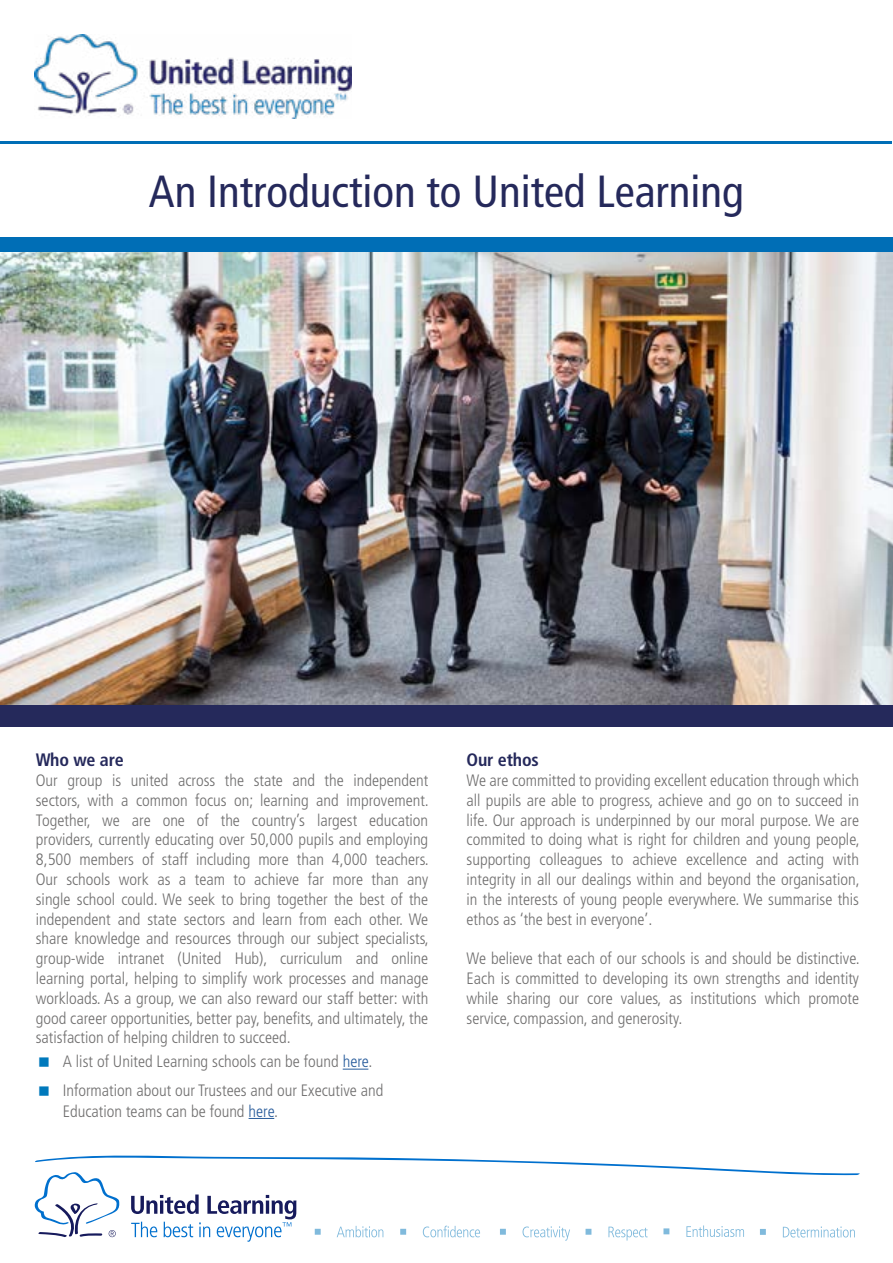
<style>
.page{position:relative;width:893px;height:1263px;background:#fff}
.page>*{position:absolute;margin:0;border:0;box-sizing:border-box;transform-origin:0 0}
.t1{font:condensed 45px "Frutiger LT";color:#25295b}
.t2{font:700 condensed 18px "Frutiger LT";letter-spacing:-.01em;color:#25295b}
.t3{font:300 condensed 16.5px/19.8px "Frutiger LT";color:#706f6f;text-align:justify}
.s1{color:#275b9b}
</style>
<div class="page">
<img style="left:0;top:252px;width:892px;height:454px">
<img style="left:35px;top:34px;width:317px;height:85px">
<hr style="left:0;top:142px;width:891px;height:2px;background:#006eb6">
<div style="left:1px;top:238px;width:892px;height:14px;background:#006eb6"></div>
<svg style="left:35px;top:1155px;width:825px;height:87px"></svg>
<div style="left:0;top:706px;width:892px;height:21px;background:#25295b"></div>
<svg style="left:343px;top:1069px;width:25px;height:1px"></svg>
<svg style="left:249px;top:1118px;width:25px;height:1px"></svg>
<h1 class="t1" style="left:149px;top:165px;width:596px">An Introduction to United Learning</h1>
<p class="t2" style="left:36px;top:749px;width:89px">Who we are</p>
<p class="t3" style="left:36px;top:771px;width:395px">Our group is united across the state and the independent sectors, with a common focus on; learning and improvement.<br>Together, we are one of the country’s largest education providers, currently educating over 50,000 pupils and employing 8,500 members of staff including more than 4,000 teachers.<br>Our schools work as a team to achieve far more than any single school could. We seek to bring together the best of the independent and state sectors and learn from each other. We share knowledge and resources through our subject specialists, group-wide intranet (United Hub), curriculum and online learning portal, helping to simplify work processes and manage workloads. As a group, we can also reward our staff better: with good career opportunities, better pay, benefits, and ultimately, the satisfaction of helping children to succeed.</p>
<p class="t3" style="left:63px;top:1048px;width:322px;line-height:28.3px">A list of United Learning schools can be found <span class="s1">here</span>.<br>Information about our Trustees and our Executive and</p>
<p class="t3" style="left:63px;top:1101px;width:217px">Education teams can be found <span class="s1">here</span>.</p>
<p class="t2" style="left:467px;top:749px;width:74px">Our ethos</p>
<p class="t3" style="left:467px;top:771px;width:395px">We are committed to providing excellent education through which all pupils are able to progress, achieve and go on to succeed in life. Our approach is underpinned by our moral purpose. We are commited to doing what is right for children and young people, supporting colleagues to achieve excellence and acting with integrity in all our dealings within and beyond the organisation, in the interests of young people everywhere. We summarise this ethos as ‘the best in everyone’.</p>
<p class="t3" style="left:467px;top:949px;width:395px">We believe that each of our schools is and should be distinctive.<br>Each is committed to developing its own strengths and identity while sharing our core values, as institutions which promote service, compassion, and generosity.</p>
</div>
